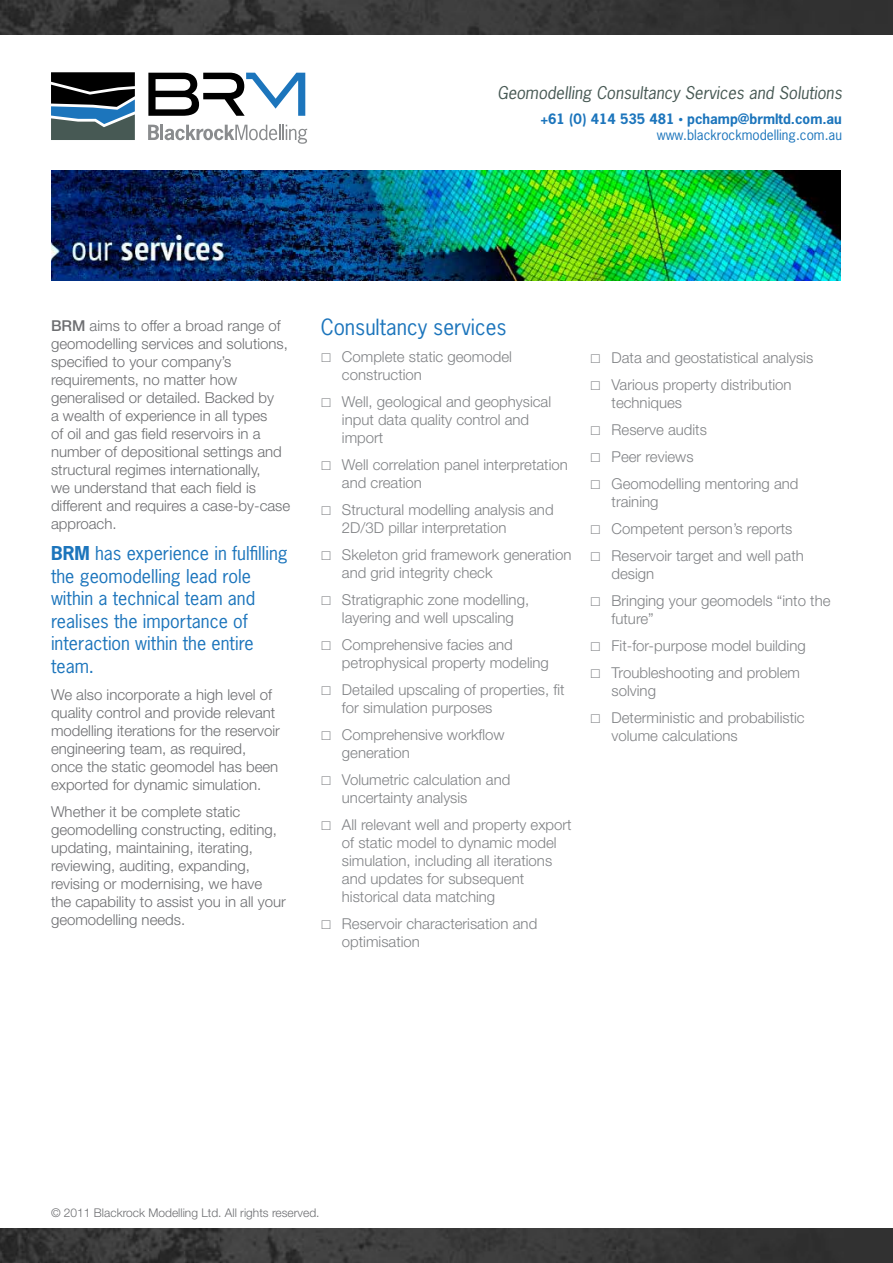
<style>
.page{position:relative;width:893px;height:1263px;background:#fff}
.page>*{position:absolute;margin:0;border:0;box-sizing:border-box;transform-origin:0 0}
.t1{font:21px "News Gothic Std";color:#1c75bc}
.t2{font:18px/22.5px "News Gothic Std";color:#1c75bc}
.t3{font:italic 16.5px "News Gothic Std";color:#475954}
.t4{font:300 15px/18px "Helvetica Neue";color:#808285}
.t5{font:300 15px/18px "Helvetica Neue";color:#6d6e71}
.t6{font:700 13.5px/16.2px "News Gothic Std";color:#1c75bc;text-align:right}
.t7{font:300 12px "Helvetica Neue";color:#6d6e71}
.s1{font-size:9px}
.s2{font-weight:400}
.s3{font-weight:500}
.s4{font-weight:700}
</style>
<div class="page">
<svg style="left:51px;top:72px;width:84px;height:68px;background:#3a4d58"></svg>
<svg style="left:148px;top:73px;width:157px;height:43px"></svg>
<svg style="left:148px;top:125px;width:11px;height:15px"></svg>
<hr style="left:160px;top:125px;width:3px;height:15px;background:#8a8c8e">
<svg style="left:165px;top:125px;width:142px;height:19px"></svg>
<img style="left:51px;top:170px;width:790px;height:110px">
<img style="left:0;top:1229px;width:893px;height:34px">
<img style="left:0;top:0;width:893px;height:34px">
<p class="t3" style="left:497px;top:82px;width:346px">Geomodelling Consultancy Services and Solutions</p>
<p class="t6" style="left:540px;top:111px;width:303px">+61 (0) 414 535 481 <span class="s1">•</span> pchamp@brmltd.com.au <span class="s2">www.blackrockmodelling.com.au</span></p>
<p class="t5" style="left:51px;top:316px;width:241px"><span class="s3">BRM</span> aims to offer a broad range of geomodelling services and solutions, specified to your company’s requirements, no matter how generalised or detailed. Backed by<br>a wealth of experience in all types<br>of oil and gas field reservoirs in a number of depositional settings and structural regimes internationally,<br>we understand that each field is different and requires a case-by-case approach.</p>
<p class="t2" style="left:51px;top:542px;width:238px"><span class="s4">BRM</span> has experience in fulfilling the geomodelling lead role within a technical team and realises the importance of interaction within the entire team.</p>
<p class="t5" style="left:51px;top:685px;width:230px">We also incorporate a high level of quality control and provide relevant modelling iterations for the reservoir engineering team, as required, once the static geomodel has been exported for dynamic simulation.</p>
<p class="t5" style="left:51px;top:802px;width:236px">Whether it be complete static geomodelling constructing, editing, updating, maintaining, iterating, reviewing, auditing, expanding, revising or modernising, we have the capability to assist you in all your geomodelling needs.</p>
<h1 class="t1" style="left:321px;top:314px;width:187px">Consultancy services</h1>
<p class="t4" style="left:342px;top:348px;width:172px">Complete static geomodel construction</p>
<p class="t4" style="left:342px;top:393px;width:211px">Well, geological and geophysical input data quality control and import</p>
<p class="t4" style="left:342px;top:456px;width:227px">Well correlation panel interpretation and creation</p>
<p class="t4" style="left:342px;top:501px;width:213px">Structural modelling analysis and<br>2D/3D pillar interpretation</p>
<p class="t4" style="left:342px;top:546px;width:231px">Skeleton grid framework generation and grid integrity check</p>
<p class="t4" style="left:342px;top:591px;width:189px">Stratigraphic zone modelling, layering and well upscaling</p>
<p class="t4" style="left:342px;top:636px;width:209px">Comprehensive facies and petrophysical property modeling</p>
<p class="t4" style="left:342px;top:681px;width:224px">Detailed upscaling of properties, fit for simulation purposes</p>
<p class="t4" style="left:342px;top:726px;width:164px">Comprehensive workflow generation</p>
<p class="t4" style="left:342px;top:771px;width:170px">Volumetric calculation and uncertainty analysis</p>
<p class="t4" style="left:342px;top:816px;width:231px">All relevant well and property export of static model to dynamic model simulation, including all iterations and updates for subsequent historical data matching</p>
<p class="t4" style="left:342px;top:915px;width:197px">Reservoir characterisation and optimisation</p>
<p class="t4" style="left:612px;top:343px;width:203px;line-height:27px">Data and geostatistical analysis<br>Various property distribution</p>
<p class="t4" style="left:612px;top:388px;width:188px;line-height:27px">techniques<br>Reserve audits<br>Peer reviews<br>Geomodelling mentoring and</p>
<p class="t4" style="left:612px;top:487px;width:194px;line-height:27px">training<br>Competent person’s reports<br>Reservoir target and well path</p>
<p class="t4" style="left:612px;top:559px;width:220px;line-height:27px">design<br>Bringing your geomodels “into the</p>
<p class="t4" style="left:612px;top:604px;width:196px;line-height:27px">future”<br>Fit-for-purpose model building<br>Troubleshooting and problem</p>
<p class="t4" style="left:612px;top:676px;width:195px;line-height:27px">solving<br>Deterministic and probabilistic</p>
<p class="t4" style="left:612px;top:726px;width:128px">volume calculations</p>
<p class="t7" style="left:51px;top:1205px;width:270px">© 2011 Blackrock Modelling Ltd. All rights reserved.</p>
</div>
